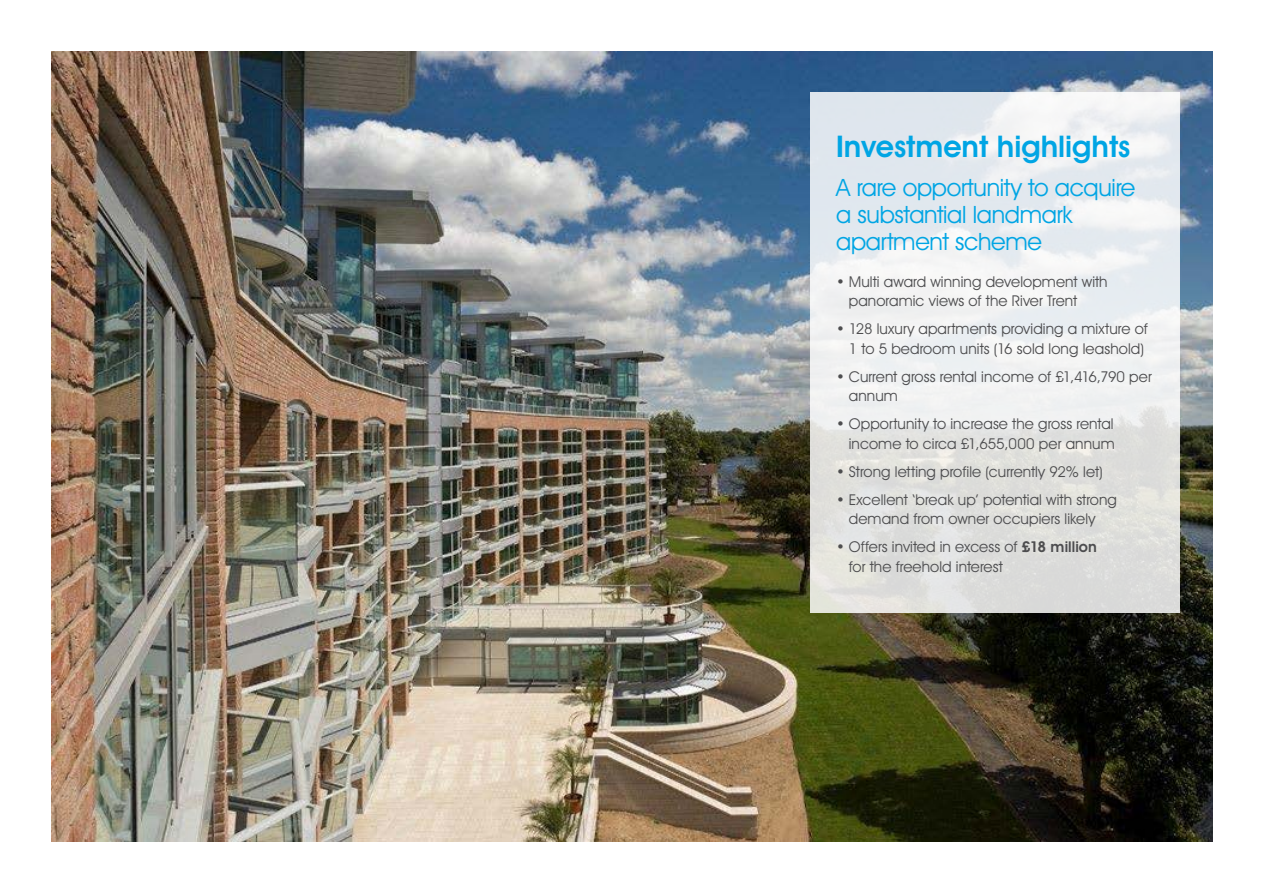
<style>
.page{position:relative;width:1263px;height:893px;background:#fff}
.page>*{position:absolute;margin:0;border:0;box-sizing:border-box;transform-origin:0 0}
.t1{font:600 30px "Avant Garde IT Cby BT";color:#00a5e4}
.t2{font:24px/27px "Avant Garde IT Cby BT";letter-spacing:-.01em;color:#00a5e4}
.t3{font:15px/19.5px "Avant Garde IT Cby BT";letter-spacing:.005em;color:#4d4d4f}
.s1{font-weight:600}
</style>
<div class="page">
<img style="left:51px;top:51px;width:1162px;height:791px">
<svg style="left:810px;top:93px;width:370px;height:520px"></svg>
<h1 class="t1" style="left:836px;top:128px;width:296px">Investment highlights</h1>
<h2 class="t2" style="left:836px;top:174px;width:301px">A rare opportunity to acquire a substantial landmark apartment scheme</h2>
<p class="t3" style="left:849px;top:272px;width:260px;text-indent:-13px">• Multi award winning development with panoramic views of the River Trent</p>
<p class="t3" style="left:836px;top:319px;width:313px;text-align:center">• 128 luxury apartments providing a mixture of<br>1 to 5 bedroom units (16 sold long leashold)</p>
<p class="t3" style="left:849px;top:367px;width:304px;text-indent:-13px">• Current gross rental income of £1,416,790 per annum</p>
<p class="t3" style="left:836px;top:414px;width:280px;text-align:right">• Opportunity to increase the gross rental income to circa £1,655,000 per annum</p>
<p class="t3" style="left:836px;top:462px;width:268px">• Strong letting profile (currently 92% let)</p>
<p class="t3" style="left:849px;top:490px;width:270px;text-indent:-13px">• Excellent ‘break up’ potential with strong demand from owner occupiers likely</p>
<p class="t3" style="left:849px;top:537px;width:250px;text-indent:-13px">• Offers invited in excess of <span class="s1">£18 million </span>for the freehold interest</p>
</div>
